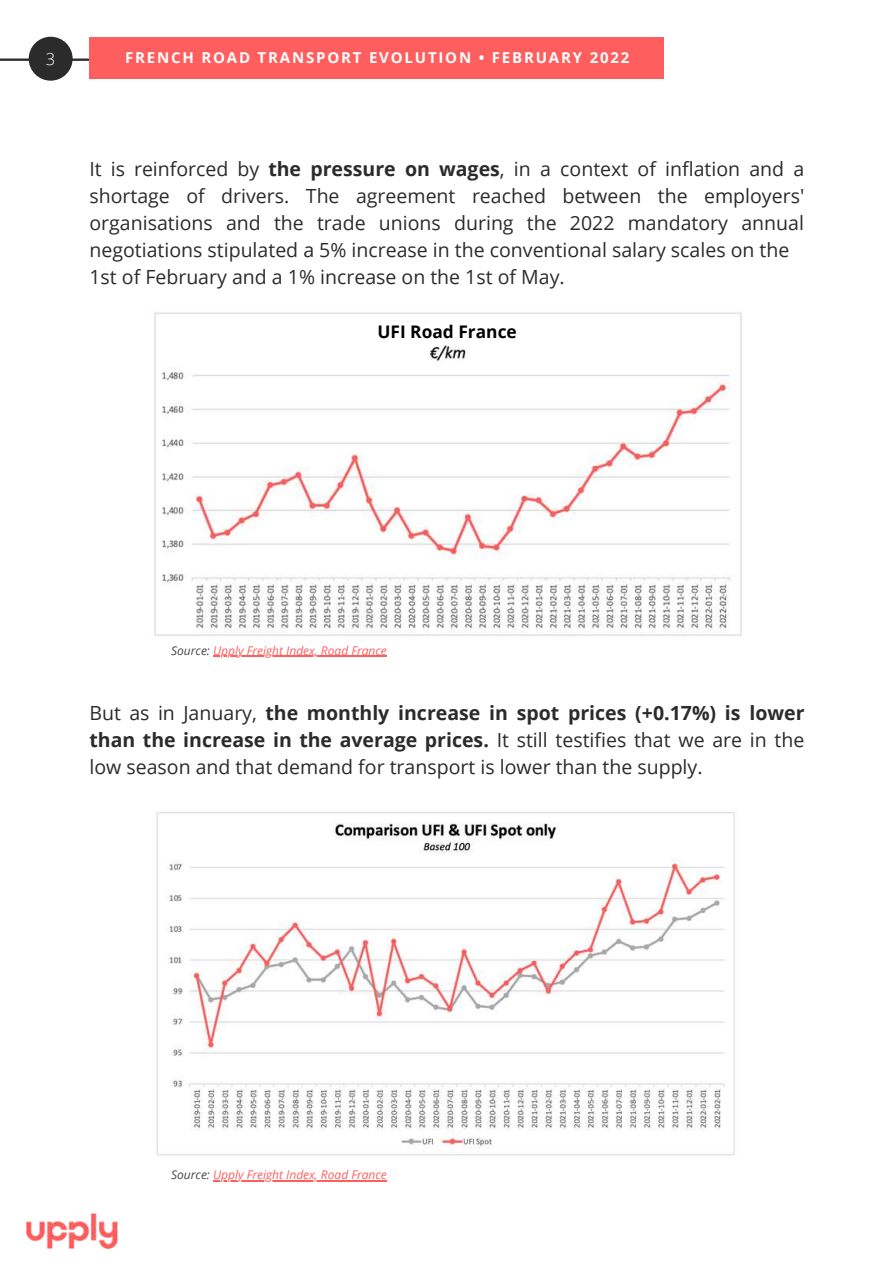
<style>
.page{position:relative;width:894px;height:1264px;background:#fff}
.page>*{position:absolute;margin:0;border:0;box-sizing:border-box;transform-origin:0 0}
.t1{font:19.5px/27px "Open Sans";color:#2b2b2b}
.t2{font:700 17.4px "Open Sans";color:#000}
.t3{font:300 16.5px "Open Sans";color:#fff}
.t4{font:700 15px "Open Sans";letter-spacing:.12em;color:#fff}
.t5{font:italic 12px "Open Sans";color:#ff5e5e}
.s1{font-weight:700}
.s2{color:#494949}
</style>
<div class="page">
<svg style="left:0;top:58px;width:89px;height:3px"></svg>
<img style="left:26px;top:1213px;width:92px;height:36px">
<img style="left:156px;top:812px;width:579px;height:344px">
<img style="left:154px;top:312px;width:588px;height:324px">
<div style="left:326px;top:321px;width:248px;height:23px;background:#fff"></div>
<div style="left:29px;top:37px;width:44px;height:44px;background:#2b2b2b;border-radius:50%"></div>
<hr style="left:213px;top:655px;width:174px;height:1px;background:#ff5e5e">
<hr style="left:213px;top:1180px;width:174px;height:1px;background:#ff5e5e">
<div style="left:89px;top:37px;width:574px;height:41px;background:#ff5e5e"></div>
<p class="t3" style="left:46px;top:48px;width:11px">3</p>
<p class="t4" style="left:125px;top:47px;width:505px">FRENCH ROAD TRANSPORT EVOLUTION • FEBRUARY 2022</p>
<p class="t1" style="left:89px;top:155px;width:716px">It is reinforced by <span class="s1">the pressure on wages</span>, in a context of inflation and a shortage of drivers. The agreement reached between the employers' organisations and the trade unions during the 2022 mandatory annual negotiations stipulated a 5% increase in the conventional salary scales on the 1st of February and a 1% increase on the 1st of May.</p>
<p class="t2" style="left:377px;top:320px;width:141px">UFI Road France</p>
<p class="t5" style="left:171px;top:642px;width:217px"><span class="s2">Source:</span> Upply Freight Index, Road France</p>
<p class="t1" style="left:89px;top:699px;width:716px;text-align:justify">But as in January, <span class="s1">the monthly increase in spot prices (+0.17%) is lower than the increase in the average prices.</span> It still testifies that we are in the low season and that demand for transport is lower than the supply.</p>
<p class="t5" style="left:171px;top:1166px;width:217px"><span class="s2">Source:</span> Upply Freight Index, Road France</p>
</div>
